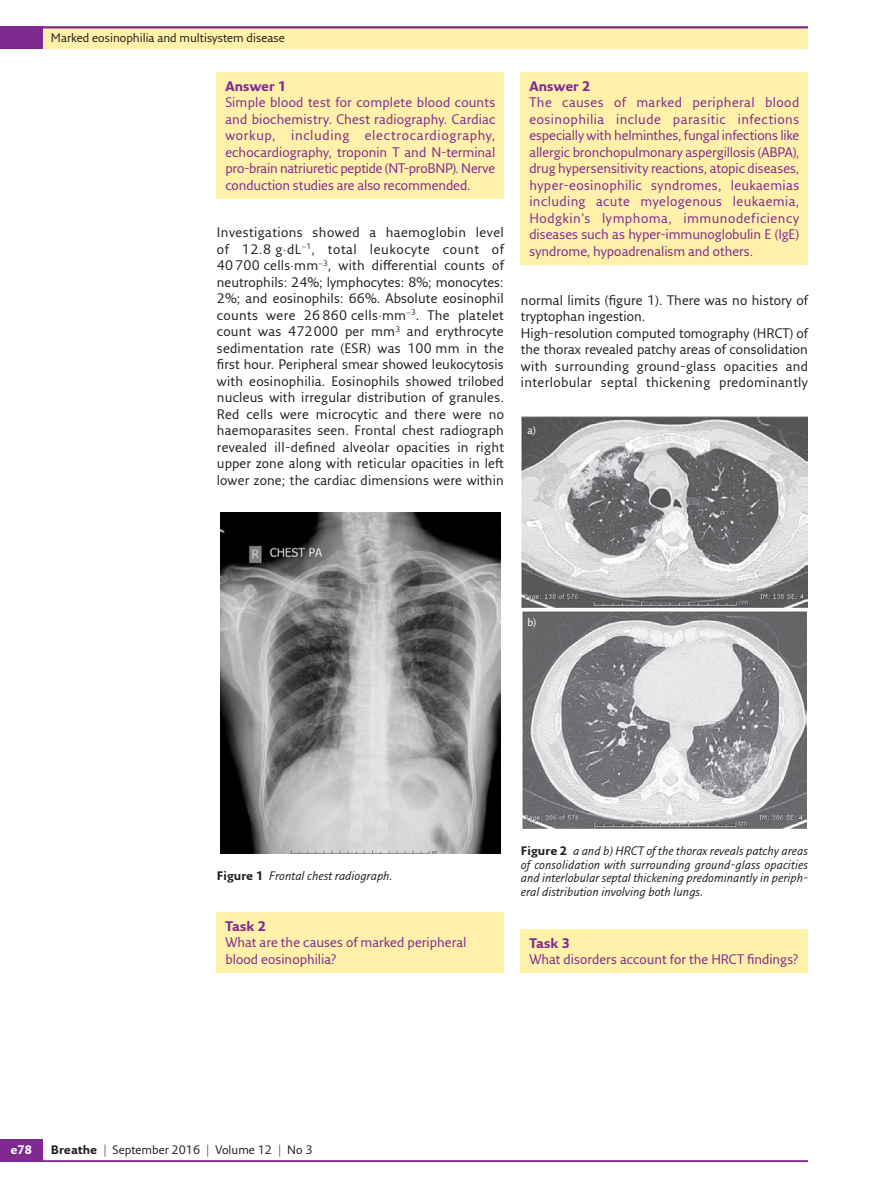
<style>
.page{position:relative;width:893px;height:1191px;background:#fff}
.page>*{position:absolute;margin:0;border:0;box-sizing:border-box;transform-origin:0 0}
.t1{font:13.5px/16.5px "Fresco Sans Pro";letter-spacing:.005em;color:#231f20;text-align:justify}
.t2{font:13.5px/16.5px "Fresco Sans Pro";letter-spacing:-.005em;color:#802990;text-align:justify}
.t3{font:700 13.5px "Fresco Sans Pro";letter-spacing:.005em;color:#802990}
.t4{font:italic 12px/13.5px "Fresco Sans Pro";color:#231f20;text-align:justify}
.t5{font:12px "Fresco Sans Pro";color:#231f20}
.t6{font:700 12px "Fresco Sans Pro";color:#fff}
.t7{font:10.8px "Fresco Sans Pro";color:#fff}
.s1{font-weight:700;font-style:normal}
.s2{font-weight:700}
</style>
<div class="page">
<hr style="left:0;top:1160px;width:808px;height:2px;background:#802990">
<div style="left:0;top:1138px;width:43px;height:23px;background:#802990"></div>
<div style="left:0;top:26px;width:808px;height:23px;background:#fff0aa"></div>
<hr style="left:0;top:26px;width:808px;height:2px;background:#802990">
<div style="left:0;top:26px;width:43px;height:23px;background:#802990"></div>
<div style="left:217px;top:72px;width:287px;height:126px;background:#fff0aa"></div>
<div style="left:217px;top:912px;width:287px;height:60px;background:#fff0aa"></div>
<div style="left:521px;top:72px;width:287px;height:192px;background:#fff0aa"></div>
<div style="left:521px;top:929px;width:287px;height:43px;background:#fff0aa"></div>
<img style="left:220px;top:512px;width:281px;height:341px">
<img style="left:522px;top:611px;width:285px;height:218px">
<img style="left:522px;top:417px;width:285px;height:190px">
<p class="t5" style="left:51px;top:30px;width:235px">Marked eosinophilia and multisystem disease</p>
<p class="t3" style="left:225px;top:78px;width:62px">Answer 1</p>
<p class="t2" style="left:225px;top:94px;width:272px">Simple blood test for complete blood counts and biochemistry. Chest radiography. Cardiac workup, including electrocardiography, echocardiography, troponin T and N-terminal pro-brain natriuretic peptide (NT-proBNP). Nerve conduction studies are also recommended.</p>
<p class="t1" style="left:217px;top:224px;width:289px">Investigations showed a haemoglobin level of 12.8 g⋅dL−<sup>1</sup>, total leukocyte count of 40 700 cells⋅mm−<sup>3</sup>, with differential counts of neutrophils: 24%; lymphocytes: 8%; monocytes:<br>2%; and eosinophils: 66%. Absolute eosinophil counts were 26 860 cells⋅mm−<sup>3</sup>. The platelet count was 472000 per mm<sup>3</sup> and erythrocyte sedimentation rate (ESR) was 100 mm in the first hour. Peripheral smear showed leukocytosis with eosinophilia. Eosinophils showed trilobed nucleus with irregular distribution of granules.<br>Red cells were microcytic and there were no haemoparasites seen. Frontal chest radiograph revealed ill-defined alveolar opacities in right upper zone along with reticular opacities in left lower zone; the cardiac dimensions were within</p>
<p class="t3" style="left:529px;top:78px;width:62px">Answer 2</p>
<p class="t2" style="left:529px;top:94px;width:272px">The causes of marked peripheral blood eosinophilia include parasitic infections especially with helminthes, fungal infections like allergic bronchopulmonary aspergillosis (ABPA), drug hypersensitivity reactions, atopic diseases, hyper-eosinophilic syndromes, leukaemias including acute myelogenous leukaemia, Hodgkin’s lymphoma, immunodeficiency diseases such as hyper-immunoglobulin E (IgE) syndrome, hypoadrenalism and others.</p>
<p class="t1" style="left:521px;top:291px;width:289px;text-align:left">normal limits (figure 1). There was no history of tryptophan ingestion.<br>High-resolution computed tomography (HRCT) of the thorax revealed patchy areas of consolidation with surrounding ground-glass opacities and interlobular septal thickening predominantly</p>
<p class="t7" style="left:527px;top:424px;width:10px">a)</p>
<p class="t7" style="left:527px;top:615px;width:10px">b)</p>
<p class="t4" style="left:217px;top:868px;width:177px"><span class="s1">Figure 1</span> Frontal chest radiograph.</p>
<p class="t3" style="left:225px;top:917px;width:42px">Task 2</p>
<p class="t2" style="left:225px;top:934px;width:243px">What are the causes of marked peripheral blood eosinophilia?</p>
<p class="t4" style="left:521px;top:844px;width:289px"><span class="s1">Figure 2</span> a and b) HRCT of the thorax reveals patchy areas of consolidation with surrounding ground-glass opacities and interlobular septal thickening predominantly in periph&shy;eral distribution involving both lungs.</p>
<p class="t3" style="left:529px;top:934px;width:42px">Task 3</p>
<p class="t2" style="left:529px;top:950px;width:271px">What disorders account for the HRCT findings?</p>
<p class="t6" style="left:11px;top:1142px;width:23px">e78</p>
<p class="t5" style="left:51px;top:1142px;width:263px"><span class="s2">Breathe</span> | September 2016 | Volume 12 | No 3</p>
</div>
